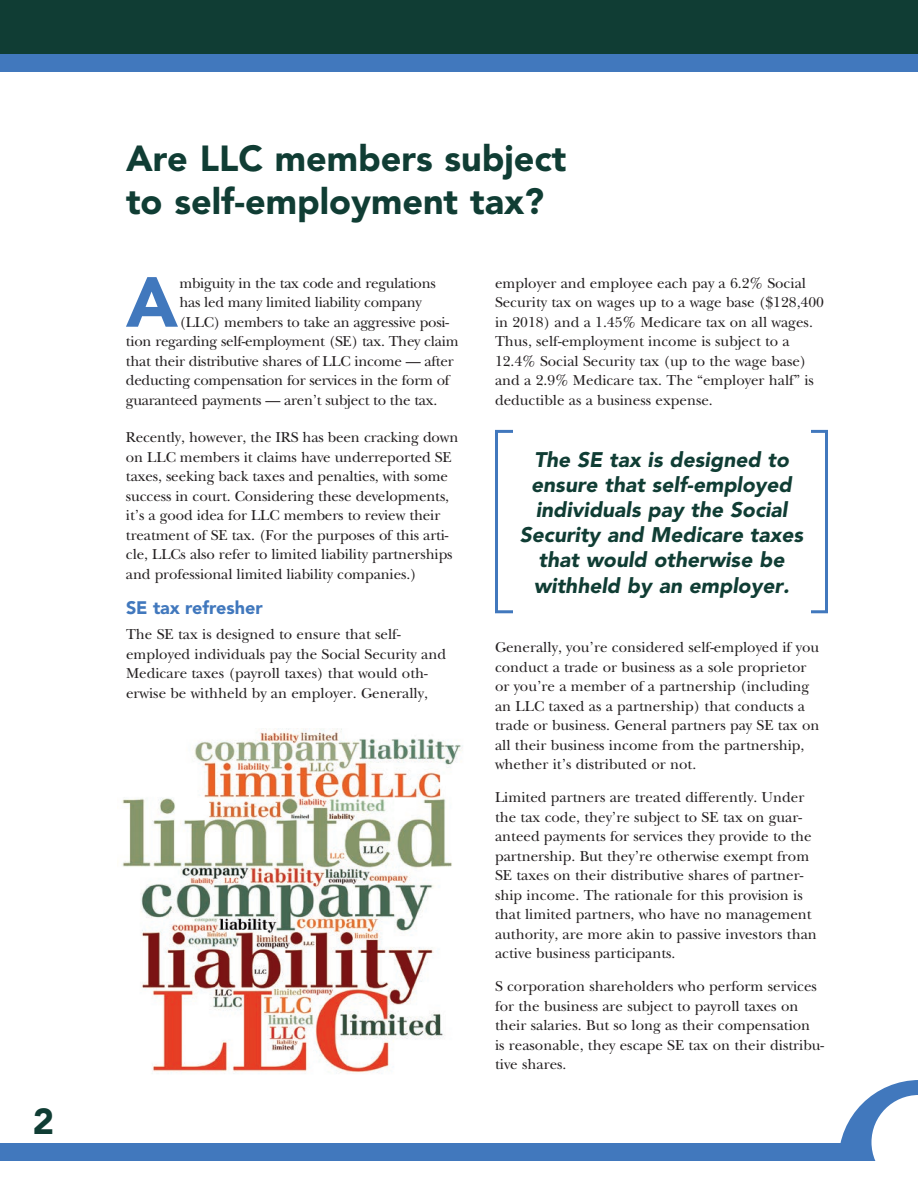
<style>
.page{position:relative;width:918px;height:1188px;background:#fff}
.page>*{position:absolute;margin:0;border:0;box-sizing:border-box;transform-origin:0 0}
.t1{font:900 70.05px "Avenir LT Std";color:#4178bd}
.t2{font:900 36px/43.2px "Avenir LT Std";color:#103d34}
.t3{font:italic 900 21px/25.2px "Avenir LT Std";color:#103d34;text-align:center}
.t4{font:900 18px "Avenir LT Std";color:#4178bd}
.t5{font:15px/19.5px "New Baskerville Std";color:#231f20}
.t6{font:15px "New Baskerville Std";letter-spacing:-.02em;color:#231f20}
</style>
<div class="page">
<div style="left:0;top:0;width:918px;height:54px;background:#103d34"></div>
<div style="left:0;top:54px;width:918px;height:18px;background:#4178bd"></div>
<div style="left:0;top:1143px;width:918px;height:18px;background:#4178bd"></div>
<svg style="left:840px;top:1080px;width:78px;height:81px"></svg>
<img style="left:122px;top:729px;width:341px;height:345px">
<div style="left:495px;top:430px;width:333px;height:183px;border:3px solid #4178bd"></div>
<div style="left:513px;top:429px;width:297px;height:7px;background:#fff"></div>
<div style="left:513px;top:608px;width:297px;height:7px;background:#fff"></div>
<h2 class="t2" style="left:33px;top:1100px;width:23px">2</h2>
<h2 class="t2" style="left:126px;top:137px;width:442px">Are LLC members subject to self-employment tax?</h2>
<h1 class="t1" style="left:126px;top:260px;width:53px">A</h1>
<p class="t6" style="left:179px;top:274px;width:258px">mbiguity in the tax code and regulations</p>
<p class="t6" style="left:179px;top:294px;width:244px">has led many limited liability company</p>
<p class="t6" style="left:179px;top:313px;width:271px">(LLC) members to take an aggressive posi-</p>
<p class="t6" style="left:126px;top:333px;width:334px">tion regarding self-employment (SE) tax. They claim</p>
<p class="t6" style="left:126px;top:352px;width:329px">that their distributive shares of LLC income — after</p>
<p class="t6" style="left:126px;top:372px;width:325px">deducting compensation for services in the form of</p>
<p class="t6" style="left:126px;top:391px;width:313px">guaranteed payments — aren’t subject to the tax.</p>
<p class="t5" style="left:126px;top:428px;width:334px">Recently, however, the IRS has been cracking down on LLC members it claims have underreported SE taxes, seeking back taxes and penalties, with some success in court. Considering these developments, it’s a good idea for LLC members to review their treatment of SE tax. (For the purposes of this arti&shy;cle, LLCs also refer to limited liability partnerships and professional limited liability companies.)</p>
<p class="t4" style="left:126px;top:597px;width:138px">SE tax refresher</p>
<p class="t5" style="left:126px;top:625px;width:322px">The SE tax is designed to ensure that self&shy;employed individuals pay the Social Security and Medicare taxes (payroll taxes) that would oth&shy;erwise be withheld by an employer. Generally,</p>
<p class="t5" style="left:495px;top:273px;width:331px">employer and employee each pay a 6.2% Social Security tax on wages up to a wage base ($128,400 in 2018) and a 1.45% Medicare tax on all wages.<br>Thus, self-employment income is subject to a 12.4% Social Security tax (up to the wage base) and a 2.9% Medicare tax. The “employer half” is deductible as a business expense.</p>
<h3 class="t3" style="left:520px;top:447px;width:285px">The SE tax is designed to ensure that self-employed individuals pay the Social<br>Security and Medicare taxes that would otherwise be withheld by an employer.</h3>
<p class="t5" style="left:495px;top:638px;width:326px">Generally, you’re considered self-employed if you conduct a trade or business as a sole proprietor or you’re a member of a partnership (including an LLC taxed as a partnership) that conducts a trade or business. General partners pay SE tax on all their business income from the partnership, whether it’s distributed or not.</p>
<p class="t5" style="left:495px;top:788px;width:323px">Limited partners are treated differently. Under the tax code, they’re subject to SE tax on guar&shy;anteed payments for services they provide to the partnership. But they’re otherwise exempt from SE taxes on their distributive shares of partner&shy;ship income. The rationale for this provision is that limited partners, who have no management authority, are more akin to passive investors than active business participants.</p>
<p class="t5" style="left:495px;top:977px;width:331px">S corporation shareholders who perform services for the business are subject to payroll taxes on their salaries. But so long as their compensation<br>is reasonable, they escape SE tax on their distribu&shy;tive shares.</p>
</div>
